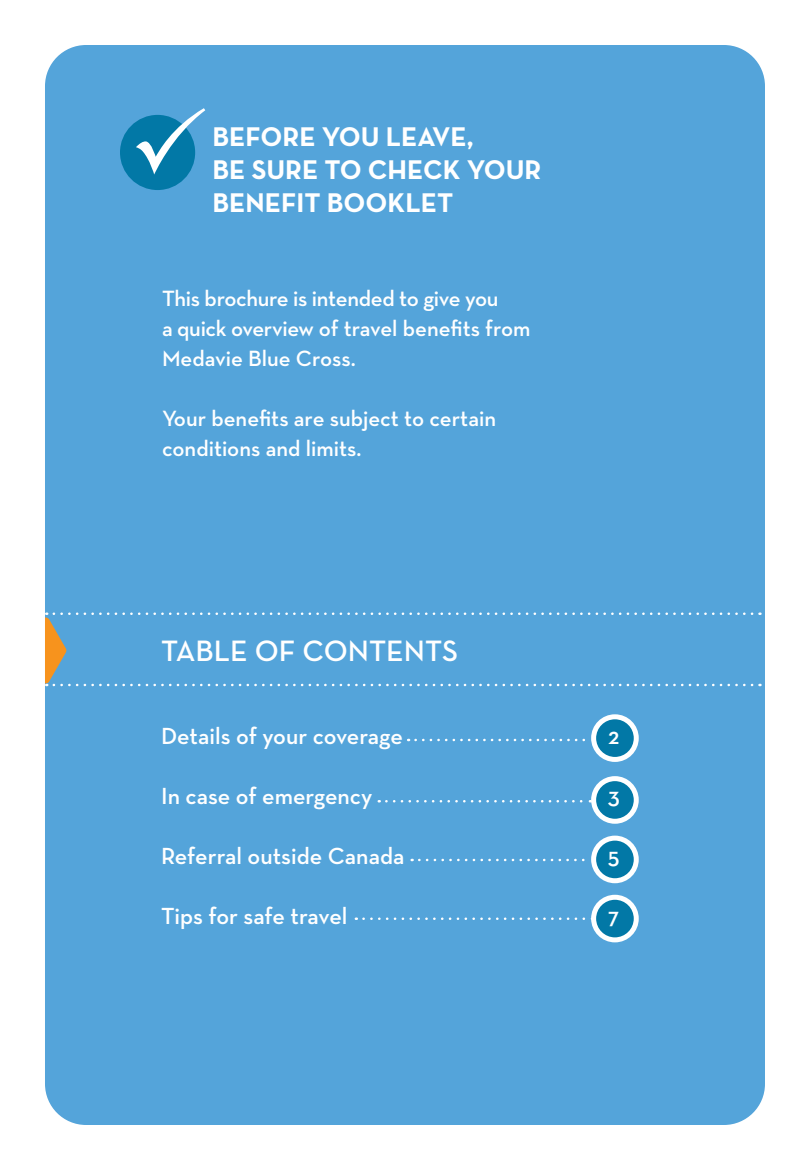
<style>
.page{position:relative;width:810px;height:1170px;background:#fff}
.page>*{position:absolute;margin:0;border:0;box-sizing:border-box;transform-origin:0 0}
.t1{font:600 30px "Neutra Text";color:#fff}
.t2{font:700 27.5px/33px "Neutra Text";color:#fff}
.t3{font:600 23.75px "Neutra Text";color:#fff}
.t4{font:600 22.5px/30px "Neutra Text";letter-spacing:-.005em;color:#fff}
</style>
<div class="page">
<div style="left:45px;top:45px;width:720px;height:1080px;background:#54a4da;border-radius:41px"></div>
<div style="left:120px;top:115px;width:75px;height:75px;background:#0278a6;border-radius:50%"></div>
<svg style="left:120px;top:108px;width:85px;height:73px"></svg>
<svg style="left:45px;top:612px;width:715px;height:150px"></svg>
<svg style="left:386px;top:800px;width:205px;height:2px"></svg>
<svg style="left:419px;top:859px;width:166px;height:2px"></svg>
<svg style="left:363px;top:918px;width:228px;height:2px"></svg>
<div style="left:594px;top:717px;width:42px;height:42px;background:#0278a6;border-radius:50%"></div>
<div style="left:591px;top:714px;width:48px;height:48px;border:5px solid #fff;border-radius:50%"></div>
<div style="left:594px;top:779px;width:42px;height:42px;background:#0278a6;border-radius:50%"></div>
<div style="left:591px;top:776px;width:48px;height:48px;border:5px solid #fff;border-radius:50%"></div>
<div style="left:594px;top:838px;width:42px;height:43px;background:#0278a6;border-radius:50%"></div>
<div style="left:591px;top:836px;width:48px;height:47px;border:5px solid #fff;border-radius:50%"></div>
<div style="left:594px;top:897px;width:42px;height:43px;background:#0278a6;border-radius:50%"></div>
<div style="left:591px;top:895px;width:48px;height:47px;border:5px solid #fff;border-radius:50%"></div>
<p class="t2" style="left:212px;top:119px;width:331px">BEFORE YOU LEAVE,<br>BE SURE TO CHECK YOUR<br>BENEFIT BOOKLET</p>
<p class="t4" style="left:162px;top:283px;width:370px">This brochure is intended to give you<br>a quick overview of travel benefits from<br>Medavie Blue Cross.</p>
<p class="t4" style="left:162px;top:403px;width:336px">Your benefits are subject to certain conditions and limits.</p>
<p class="t1" style="left:161px;top:632px;width:298px">TABLE OF CONTENTS</p>
<p class="t3" style="left:161px;top:721px;width:243px">Details of your coverage</p>
<p class="t3" style="left:608px;top:721px;width:13px">2</p>
<p class="t3" style="left:161px;top:781px;width:213px">In case of emergency</p>
<p class="t3" style="left:608px;top:781px;width:14px">3</p>
<p class="t3" style="left:161px;top:841px;width:245px">Referral outside Canada</p>
<p class="t3" style="left:608px;top:841px;width:13px">5</p>
<p class="t3" style="left:161px;top:901px;width:188px">Tips for safe travel</p>
<p class="t3" style="left:608px;top:901px;width:13px">7</p>
</div>
